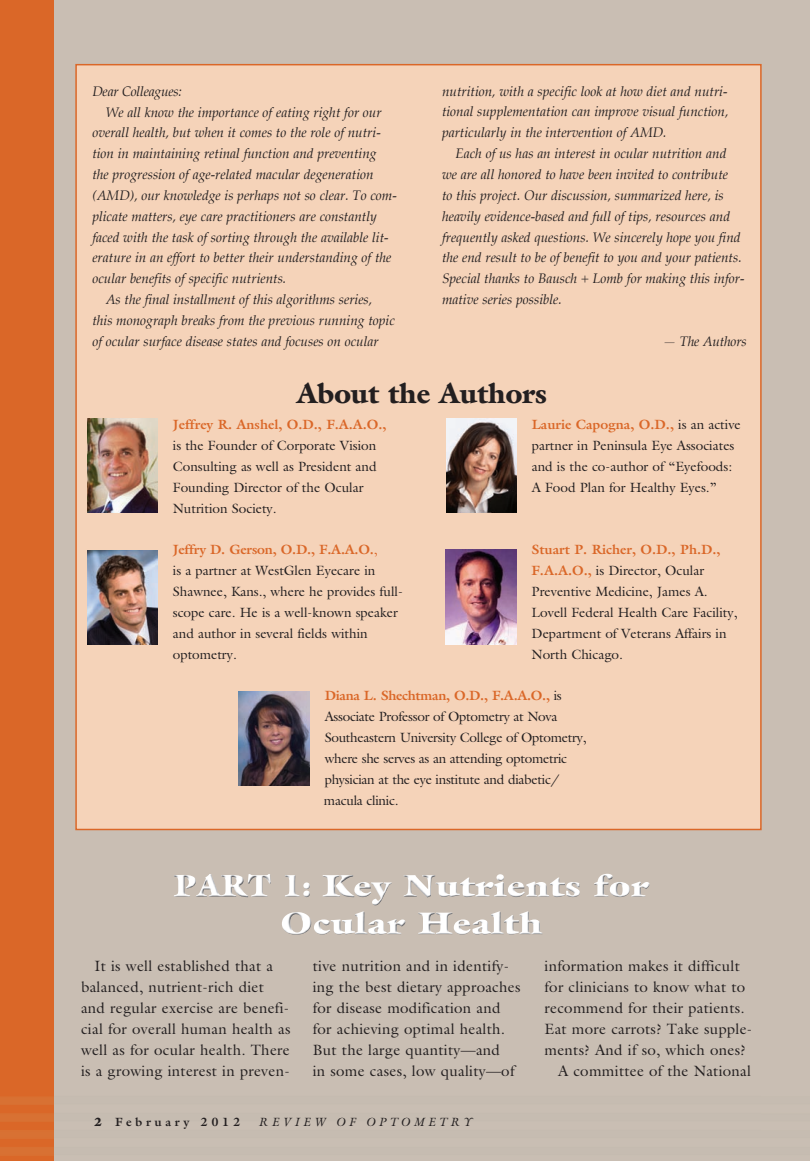
<style>
.page{position:relative;width:810px;height:1161px;background:#c9beb3}
.page>*{position:absolute;margin:0;border:0;box-sizing:border-box;transform-origin:0 0}
.t1{font:900 28.5px "Galliard";color:#231f20}
.t2{font:15px/20.9px "Galliard";letter-spacing:.02em;color:#231f20}
.t3{font:italic 13.5px/20.9px "Palatino";color:#231f20;text-align:justify}
.t4{font:13.5px/20.9px "Galliard";color:#231f20}
.t5{font:13.5px/20.9px "Galliard";letter-spacing:-.02em;color:#231f20}
.t6{font:700 13.5px "Galliard";color:#da6728}
.t7{font:italic 12px "Galliard";letter-spacing:.3em;color:#231f20}
.t8{font:700 12px "Galliard";letter-spacing:.3em;color:#231f20}
.s1{font-weight:700;color:#da6728}
.s2{color:#da6728}
.s3{font-weight:900}
</style>
<div class="page">
<div style="left:0;top:0;width:54px;height:1161px;background:#da6728"></div>
<div style="left:76px;top:65px;width:685px;height:765px;background:#f5d3b9"></div>
<img style="left:87px;top:418px;width:71px;height:95px">
<img style="left:446px;top:550px;width:71px;height:94px">
<img style="left:446px;top:418px;width:71px;height:95px">
<img style="left:87px;top:550px;width:71px;height:95px">
<img style="left:174px;top:874px;width:97px;height:23px">
<img style="left:285px;top:875px;width:14px;height:22px">
<svg style="left:303px;top:882px;width:7px;height:15px"></svg>
<img style="left:372px;top:897px;width:11px;height:8px">
<img style="left:613px;top:882px;width:37px;height:15px">
<img style="left:566px;top:882px;width:14px;height:15px">
<img style="left:550px;top:878px;width:15px;height:19px">
<img style="left:504px;top:882px;width:45px;height:15px">
<img style="left:594px;top:874px;width:19px;height:23px">
<img style="left:323px;top:874px;width:181px;height:23px">
<img style="left:282px;top:912px;width:29px;height:23px">
<img style="left:504px;top:915px;width:15px;height:20px">
<img style="left:454px;top:919px;width:37px;height:16px">
<img style="left:368px;top:919px;width:37px;height:16px">
<img style="left:314px;top:919px;width:41px;height:16px">
<img style="left:520px;top:911px;width:22px;height:23px">
<img style="left:491px;top:911px;width:13px;height:23px">
<img style="left:418px;top:913px;width:34px;height:21px">
<img style="left:355px;top:911px;width:12px;height:23px">
<img style="left:239px;top:691px;width:71px;height:95px">
<p class="t3" style="left:92px;top:82px;width:91px">Dear Colleagues:</p>
<p class="t3" style="left:106px;top:102px;width:277px">We all know the importance of eating right for our</p>
<p class="t3" style="left:92px;top:123px;width:290px">overall health, but when it comes to the role of nutri-</p>
<p class="t3" style="left:92px;top:144px;width:286px">tion in maintaining retinal function and preventing</p>
<p class="t3" style="left:92px;top:165px;width:283px">the progression of age-related macular degeneration</p>
<p class="t3" style="left:92px;top:186px;width:306px">(AMD), our knowledge is perhaps not so clear. To com-</p>
<p class="t3" style="left:92px;top:207px;width:286px">plicate matters, eye care practitioners are constantly</p>
<p class="t3" style="left:92px;top:228px;width:298px">faced with the task of sorting through the available lit-</p>
<p class="t3" style="left:92px;top:248px;width:301px">erature in an effort to better their understanding of the</p>
<p class="t3" style="left:92px;top:269px;width:195px">ocular benefits of specific nutrients.</p>
<p class="t3" style="left:106px;top:290px;width:268px">As the final installment of this algorithms series,</p>
<p class="t3" style="left:92px;top:311px;width:304px">this monograph breaks from the previous running topic</p>
<p class="t3" style="left:92px;top:332px;width:288px">of ocular surface disease states and focuses on ocular</p>
<p class="t3" style="left:442px;top:82px;width:288px">nutrition, with a specific look at how diet and nutri&shy;tional supplementation can improve visual function, particularly in the intervention of AMD.</p>
<p class="t3" style="left:442px;top:144px;width:304px;text-align:left;text-indent:14px">Each of us has an interest in ocular nutrition and we are all honored to have been invited to contribute<br>to this project. Our discussion, summarized here, is heavily evidence-based and full of tips, resources and frequently asked questions. We sincerely hope you find the end result to be of benefit to you and your patients.<br>Special thanks to Bausch + Lomb for making this infor&shy;mative series possible.</p>
<p class="t3" style="left:663px;top:332px;width:85px">— The Authors</p>
<h1 class="t1" style="left:297px;top:382px;width:252px">About the Authors</h1>
<p class="t6" style="left:173px;top:420px;width:215px">Jeffrey R. Anshel, O.D., F.A.A.O.,</p>
<p class="t4" style="left:173px;top:437px;width:205px">is the Founder of Corporate Vision<br>Consulting as well as President and<br>Founding Director of the Ocular<br>Nutrition Society.</p>
<p class="t4" style="left:173px;top:541px;width:232px"><span class="s1">Jeffry D. Gerson, O.D., F.A.A.O.</span><span class="s2">,<br></span>is a partner at WestGlen Eyecare in<br>Shawnee, Kans., where he provides full&shy;scope care. He is a well-known speaker and author in several fields within optometry.</p>
<p class="t4" style="left:532px;top:416px;width:211px"><span class="s1">Laurie Capogna, O.D.,</span> is an active partner in Peninsula Eye Associates and is the co-author of “Eyefoods:<br>A Food Plan for Healthy Eyes.”</p>
<p class="t4" style="left:532px;top:541px;width:207px"><span class="s1">Stuart P. Richer, O.D., Ph.D.,<br>F.A.A.O.,</span> is Director, Ocular<br>Preventive Medicine, James A.<br>Lovell Federal Health Care Facility,<br>Department of Veterans Affairs in<br>North Chicago.</p>
<p class="t5" style="left:324px;top:687px;width:264px"><span class="s1">Diana L. Shechtman, O.D., F.A.A.O.,</span> is Associate Professor of Optometry at Nova Southeastern University College of Optometry, where she serves as an attending optometric physician at the eye institute and diabetic/ macula clinic.</p>
<p class="t2" style="left:81px;top:957px;width:211px;text-indent:14px">It is well established that a balanced, nutrient-rich diet and regular exercise are benefi&shy;cial for overall human health as well as for ocular health. There is a growing interest in preven-</p>
<p class="t2" style="left:313px;top:957px;width:209px">tive nutrition and in identify&shy;ing the best dietary approaches for disease modification and for achieving optimal health.<br>But the large quantity—and<br>in some cases, low quality—of</p>
<p class="t2" style="left:544px;top:957px;width:197px">information makes it difficult</p>
<p class="t2" style="left:544px;top:978px;width:202px">for clinicians to know what to</p>
<p class="t2" style="left:544px;top:999px;width:202px">recommend for their patients.</p>
<p class="t2" style="left:544px;top:1020px;width:209px">Eat more carrots? Take supple-</p>
<p class="t2" style="left:544px;top:1041px;width:203px">ments? And if so, which ones?</p>
<p class="t2" style="left:558px;top:1062px;width:195px">A committee of the National</p>
<p class="t8" style="left:94px;top:1117px;width:147px"><span class="s3">2</span> February 2012</p>
<p class="t7" style="left:258px;top:1117px;width:215px">REVIEW OF OPTOMETRY</p>
</div>
